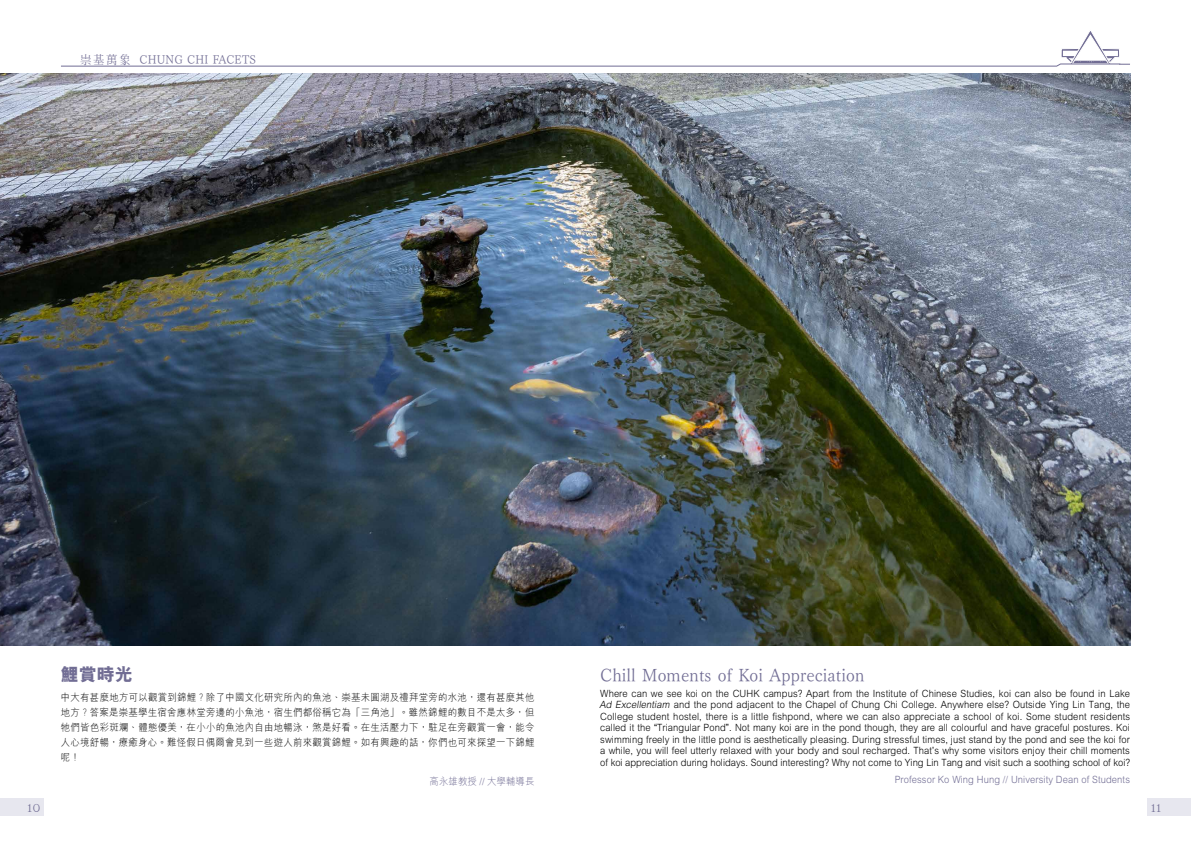
<style>
.page{position:relative;width:1191px;height:842px;background:#fff}
.page>*{position:absolute;margin:0;border:0;box-sizing:border-box;transform-origin:0 0}
.t1{font:18px "Tsuku Min Pro L";letter-spacing:.01em;color:#716d94;scale:.94 1}
.t2{font:800 18px "M Hei HK";color:#716d94}
.t3{font:12px "Tsuku Min Pro L";letter-spacing:.02em;color:#716d94;scale:.94 1}
.t4{font:12px "XANO mincho U32";color:#716d94}
.t5{font:300 10px/11.5px "M Hei HK";letter-spacing:.015em;color:#000;text-align:justify;scale:.94 1}
.t6{font:300 10px "M Hei HK";letter-spacing:.01em;color:#716d94;scale:.94 1}
.s1{font-family:"Kochi Mincho"}
.s2{font-style:italic}
.s3{font-family:"Arial";font-weight:400}
</style>
<div class="page">
<div style="left:0;top:799px;width:43px;height:17px;background:#e7e7ef"></div>
<div style="left:1148px;top:799px;width:43px;height:17px;background:#e7e7ef"></div>
<svg style="left:61px;top:31px;width:1069px;height:36px"></svg>
<img style="left:0;top:73px;width:1130px;height:572px">
<p class="t3" style="left:80px;top:49px;width:189px"><span class="s1">崇基萬象</span> CHUNG CHI FACETS</p>
<h1 class="t2" style="left:61px;top:662px;width:73px">鯉賞時光</h1>
<p class="t5" style="left:61px;top:689px;width:505px;line-height:15px">中大有甚麼地方可以觀賞到錦鯉？除了中國文化研究所內的魚池、崇基未圓湖及禮拜堂旁的水池，還有甚麼其他地方？答案是崇基學生宿舍應林堂旁邊的小魚池，宿生們都俗稱它為「三角池」。雖然錦鯉的數目不是太多，但牠們皆色彩斑斕、體態優美，在小小的魚池內自由地暢泳，煞是好看。在生活壓力下，駐足在旁觀賞一會，能令人心境舒暢，療癒身心。難怪假日偶爾會見到一些遊人前來觀賞錦鯉。如有興趣的話，你們也可來探望一下錦鯉呢！</p>
<p class="t6" style="left:429px;top:774px;width:113px">高永雄教授 // 大學輔導長</p>
<h1 class="t1" style="left:600px;top:659px;width:282px">Chill Moments of Koi Appreciation</h1>
<p class="t5" style="left:599px;top:687px;width:566px">Where can we see koi on the CUHK campus? Apart from the Institute of Chinese Studies, koi can also be found in Lake <span class="s2">Ad Excellentiam</span> and the pond adjacent to the Chapel of Chung Chi College. Anywhere else? Outside Ying Lin Tang, the College student hostel, there is a little fishpond, where we can also appreciate a school of koi. Some student residents called it the <span class="s3">“</span>Triangular Pond<span class="s3">”</span>. Not many koi are in the pond though, they are all colourful and have graceful postures. Koi swimming freely in the little pond is aesthetically pleasing. During stressful times, just stand by the pond and see the koi for a while, you will feel utterly relaxed with your body and soul recharged. That<span class="s3">’</span>s why some visitors enjoy their chill moments of koi appreciation during holidays. Sound interesting? Why not come to Ying Lin Tang and visit such a soothing school of koi?</p>
<p class="t6" style="left:894px;top:772px;width:252px">Professor Ko Wing Hung // University Dean of Students</p>
<p class="t4" style="left:27px;top:801px;width:14px">10</p>
<p class="t4" style="left:1150px;top:801px;width:12px">11</p>
</div>
